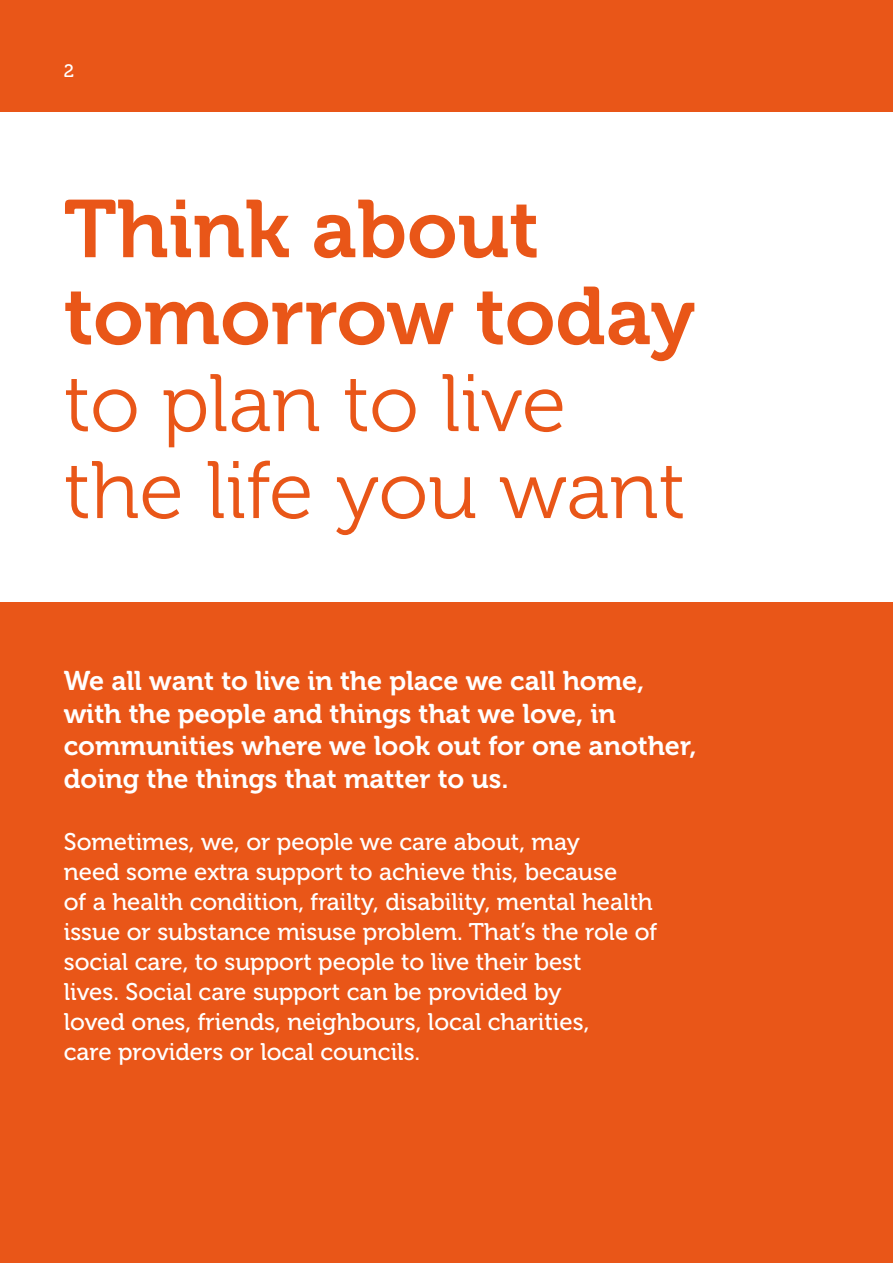
<style>
.page{position:relative;width:893px;height:1263px;background:#e95618}
.page>*{position:absolute;margin:0;border:0;box-sizing:border-box;transform-origin:0 0}
.Intro_Page_Heading_Bold{font:81.15px/87px "Museo 300";letter-spacing:-.005em;color:#e95618}
.Large_Standfirst_-_18pt{font:27px/32.4px "Museo 700";color:#fff}
.Small_Standfirst_-_16pt_-_500{font:24px/30px "Museo 500";color:#fff}
.t1{font:18px "Museo 500";color:#fff}
.s1{font-family:"Museo 700"}
</style>
<div class="page">
<div style="left:0;top:113px;width:893px;height:489px;background:#fff"></div>
<p class="t1" style="left:64px;top:61px;width:12px">2</p>
<h2 class="Intro_Page_Heading_Bold" style="left:64px;top:187px;width:633px"><span class="s1">Think about tomorrow today </span>to plan to live the life you want</h2>
<p class="Large_Standfirst_-_18pt" style="left:64px;top:665px;width:634px">We all want to live in the place we call home, with the people and things that we love, in communities where we look out for one another, doing the things that matter to us.</p>
<p class="Small_Standfirst_-_16pt_-_500" style="left:64px;top:827px;width:595px">Sometimes, we, or people we care about, may<br>need some extra support to achieve this, because<br>of a health condition, frailty, disability, mental health issue or substance misuse problem. That’s the role of social care, to support people to live their best<br>lives. Social care support can be provided by<br>loved ones, friends, neighbours, local charities,<br>care providers or local councils.</p>
</div>
